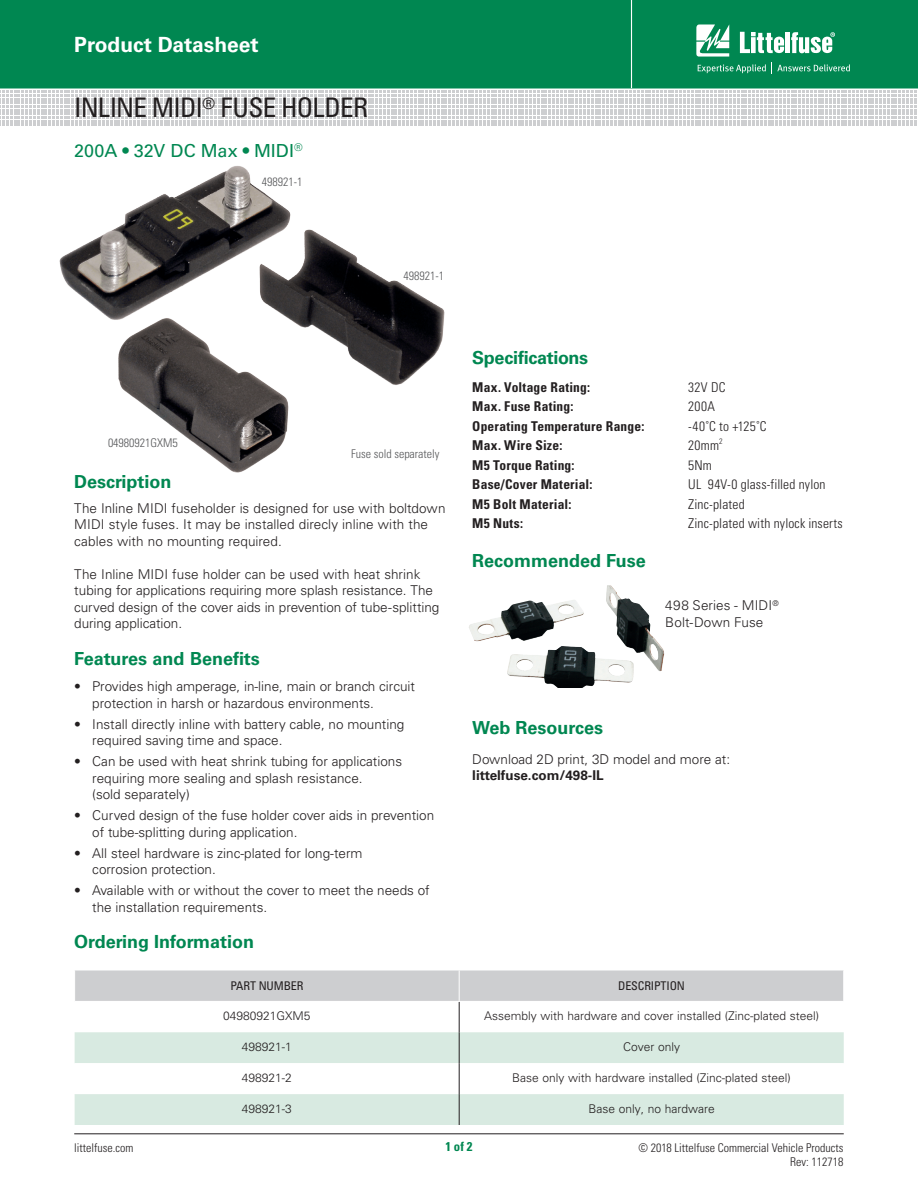
<style>
.page{position:relative;width:918px;height:1188px;background:#fff}
.page>*{position:absolute;margin:0;border:0;box-sizing:border-box;transform-origin:0 0}
.Class_Head{font:condensed 27px "Univers LT Std";letter-spacing:-.03em;color:#231f20}
.t1{font:700 21px "Univers LT Std";color:#fff}
.Green_Subheads{font:700 18px "Univers LT Std";color:#008751}
.Head{font:18px "Univers LT Std";color:#008751}
.Body{font:700 18px "Univers LT Std";color:#008751}
.Strong_Bold_Body{font:700 18px "Univers LT Std";letter-spacing:-.02em;color:#008751}
.Body-2{font:300 13.5px/16.5px "Univers LT Std";color:#231f20}
.Spec_body{font:700 condensed 13.5px "Univers LT Std";letter-spacing:.015em;color:#231f20}
.Spec_body-2{font:300 condensed 13.5px "Univers LT Std";letter-spacing:.015em;color:#231f20}
.Body_text{font:300 13.5px/16.5px "Univers LT Std";color:#231f20}
.Green_Subheads-2{font:300 13.5px "Univers LT Std";letter-spacing:.005em;color:#231f20}
.t2{font:700 condensed 12.75px "Univers LT Std";color:#008751}
.Chart_Body{font:300 12px "Univers LT Std";color:#231f20}
.t3{font:300 condensed 12px/13.5px "Univers LT Std";color:#231f20;text-align:right}
.t4{font:300 condensed 12px "Univers LT Std";color:#57585a}
.Chart_Body-2{font:condensed 12px "Univers LT Std";letter-spacing:-.01em;color:#231f20}
.Spec_body-3{font:300 condensed 7.8px "Univers LT Std";color:#231f20}
.s1{font-weight:700}
</style>
<div class="page">
<div style="left:0;top:0;width:918px;height:88px;background:#008751"></div>
<hr style="left:631px;top:0;width:1px;height:88px;background:#fff">
<hr style="left:74px;top:1134px;width:770px;height:1px;background:#231f20">
<svg style="left:0;top:91px;width:917px;height:35px"></svg>
<svg style="left:696px;top:24px;width:33px;height:33px"></svg>
<hr style="left:786px;top:32px;width:4px;height:21px;background:#fff">
<svg style="left:791px;top:32px;width:44px;height:21px"></svg>
<svg style="left:740px;top:32px;width:44px;height:21px"></svg>
<svg style="left:698px;top:64px;width:68px;height:9px"></svg>
<svg style="left:772px;top:63px;width:78px;height:11px"></svg>
<img style="left:118px;top:326px;width:171px;height:147px">
<img style="left:253px;top:229px;width:192px;height:159px">
<img style="left:59px;top:166px;width:234px;height:160px">
<svg style="left:75px;top:970px;width:768px;height:62px"></svg>
<div style="left:75px;top:1032px;width:769px;height:93px;background:#d8eae1"></div>
<svg style="left:75px;top:1063px;width:769px;height:31px"></svg>
<hr style="left:459px;top:1002px;width:1px;height:30px;background:#231f20">
<hr style="left:459px;top:1032px;width:1px;height:31px;background:#231f20">
<hr style="left:459px;top:1063px;width:1px;height:31px;background:#231f20">
<hr style="left:459px;top:1094px;width:1px;height:31px;background:#231f20">
<hr style="left:459px;top:970px;width:1px;height:31px;background:#fff">
<hr style="left:74px;top:1001px;width:385px;height:1px;background:#fff">
<hr style="left:459px;top:1001px;width:385px;height:1px;background:#fff">
<img style="left:469px;top:585px;width:196px;height:103px">
<h2 class="t1" style="left:74px;top:32px;width:186px">Product Datasheet</h2>
<p class="Class_Head" style="left:74px;top:91px;width:295px">INLINE MIDI<sup>®</sup> FUSE HOLDER</p>
<p class="Head" style="left:74px;top:140px;width:230px">200A • 32V DC Max • MIDI<sup>®</sup></p>
<p class="t4" style="left:262px;top:174px;width:42px">498921-1</p>
<p class="t4" style="left:403px;top:268px;width:42px">498921-1</p>
<p class="Strong_Bold_Body" style="left:472px;top:347px;width:118px">Specifications</p>
<p class="Spec_body" style="left:472px;top:379px;width:119px">Max. Voltage Rating:</p>
<p class="Spec_body-2" style="left:688px;top:379px;width:39px">32V DC</p>
<p class="Spec_body" style="left:472px;top:398px;width:103px">Max. Fuse Rating:</p>
<p class="Spec_body-2" style="left:688px;top:398px;width:28px">200A</p>
<p class="Spec_body" style="left:472px;top:418px;width:174px">Operating Temperature Range:</p>
<p class="Spec_body-2" style="left:688px;top:418px;width:80px">-40˚C to +125˚C</p>
<p class="Spec_body" style="left:472px;top:437px;width:92px">Max. Wire Size:</p>
<p class="Spec_body-2" style="left:688px;top:437px;width:32px">20mm</p>
<p class="Spec_body-3" style="left:719px;top:437px;width:5px">2</p>
<p class="Spec_body" style="left:472px;top:457px;width:104px">M5 Torque Rating:</p>
<p class="Spec_body-2" style="left:688px;top:457px;width:25px">5Nm</p>
<p class="Spec_body" style="left:472px;top:476px;width:122px">Base/Cover Material:</p>
<p class="Spec_body-2" style="left:688px;top:476px;width:139px">UL 94V-0 glass-filled nylon</p>
<p class="Spec_body" style="left:472px;top:496px;width:101px">M5 Bolt Material:</p>
<p class="Spec_body-2" style="left:688px;top:496px;width:58px">Zinc-plated</p>
<p class="Spec_body" style="left:472px;top:515px;width:52px">M5 Nuts:</p>
<p class="Spec_body-2" style="left:688px;top:515px;width:156px">Zinc-plated with nylock inserts</p>
<p class="Green_Subheads" style="left:472px;top:550px;width:175px">Recommended Fuse</p>
<p class="Green_Subheads-2" style="left:665px;top:597px;width:115px">498 Series - MIDI<sup>®</sup></p>
<p class="Green_Subheads-2" style="left:665px;top:614px;width:100px">Bolt-Down Fuse</p>
<p class="t4" style="left:108px;top:436px;width:71px">04980921GXM5</p>
<p class="t4" style="left:351px;top:447px;width:90px">Fuse sold separately</p>
<p class="Green_Subheads" style="left:74px;top:471px;width:99px">Description</p>
<p class="Body-2" style="left:74px;top:500px;width:373px">The Inline MIDI fuseholder is designed for use with boltdown<br>MIDI style fuses. It may be installed direcly inline with the cables with no mounting required.</p>
<p class="Body-2" style="left:74px;top:566px;width:367px">The Inline MIDI fuse holder can be used with heat shrink tubing for applications requiring more splash resistance. The curved design of the cover aids in prevention of tube-splitting during application.</p>
<p class="Body" style="left:74px;top:648px;width:187px">Features and Benefits</p>
<p class="Body-2" style="left:92px;top:678px;width:324px;text-indent:-18px">• Provides high amperage, in-line, main or branch circuit protection in harsh or hazardous environments.</p>
<p class="Body-2" style="left:92px;top:716px;width:314px;text-indent:-18px">• Install directly inline with battery cable, no mounting required saving time and space.</p>
<p class="Body-2" style="left:92px;top:753px;width:311px;text-indent:-18px">• Can be used with heat shrink tubing for applications requiring more sealing and splash resistance.<br>(sold separately)</p>
<p class="Body-2" style="left:92px;top:807px;width:344px;text-indent:-18px">• Curved design of the fuse holder cover aids in prevention of tube-splitting during application.</p>
<p class="Body-2" style="left:92px;top:845px;width:272px;text-indent:-18px">• All steel hardware is zinc-plated for long-term corrosion protection.</p>
<p class="Body-2" style="left:92px;top:882px;width:339px;text-indent:-18px">• Available with or without the cover to meet the needs of the installation requirements.</p>
<p class="Green_Subheads" style="left:74px;top:931px;width:181px">Ordering Information</p>
<p class="Chart_Body-2" style="left:230px;top:978px;width:75px">PART NUMBER</p>
<p class="Chart_Body-2" style="left:618px;top:978px;width:68px">DESCRIPTION</p>
<p class="Chart_Body" style="left:223px;top:1009px;width:89px">04980921GXM5</p>
<p class="Chart_Body" style="left:484px;top:1009px;width:337px">Assembly with hardware and cover installed (Zinc-plated steel)</p>
<p class="Chart_Body" style="left:242px;top:1040px;width:52px">498921-1</p>
<p class="Chart_Body" style="left:623px;top:1040px;width:59px">Cover only</p>
<p class="Chart_Body" style="left:242px;top:1070px;width:52px">498921-2</p>
<p class="Chart_Body" style="left:512px;top:1070px;width:280px">Base only with hardware installed (Zinc-plated steel)</p>
<p class="Chart_Body" style="left:242px;top:1101px;width:52px">498921-3</p>
<p class="Chart_Body" style="left:588px;top:1101px;width:128px">Base only, no hardware</p>
<p class="Green_Subheads" style="left:472px;top:717px;width:132px">Web Resources</p>
<p class="Body_text" style="left:472px;top:751px;width:259px">Download 2D print, 3D model and more at: <span class="s1">littelfuse.com/498-IL</span></p>
<p class="t3" style="left:74px;top:1141px;width:61px">littelfuse.com</p>
<p class="t2" style="left:445px;top:1139px;width:29px">1 of 2</p>
<p class="t3" style="left:638px;top:1141px;width:207px">© 2018 Littelfuse Commercial Vehicle Products<br>Rev: 112718</p>
</div>
